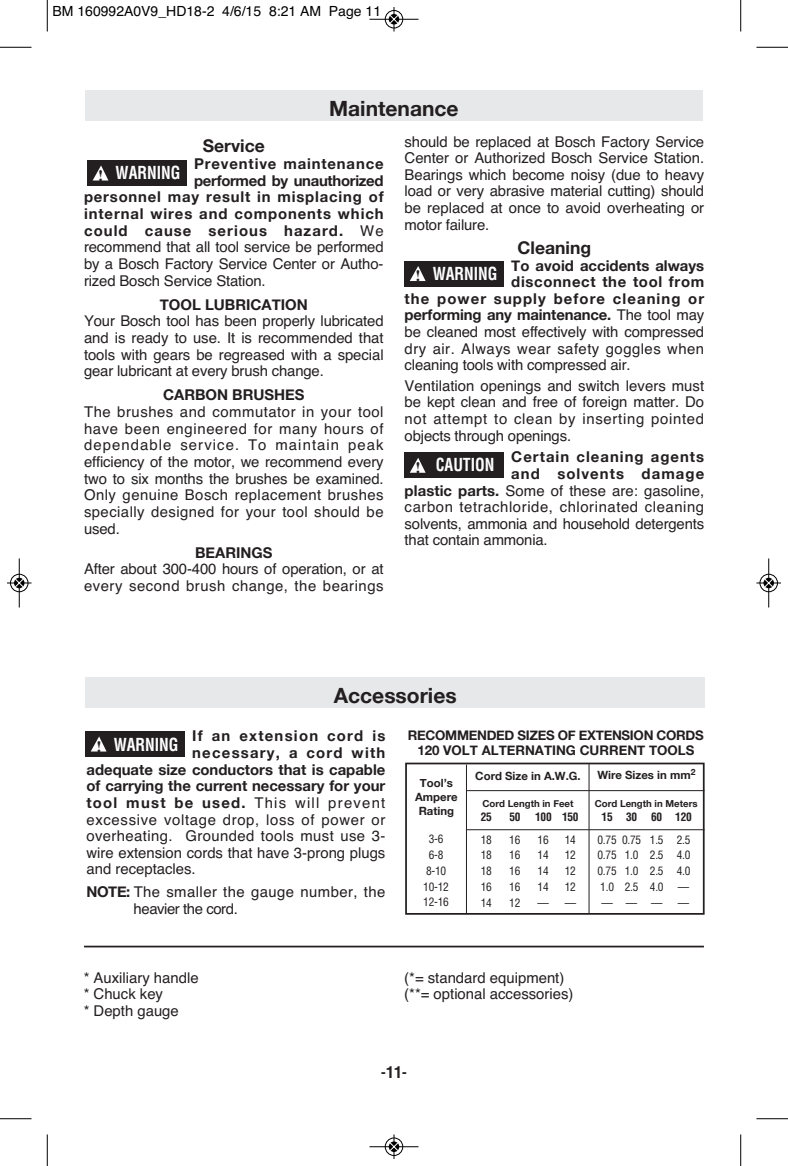
<style>
.page{position:relative;width:788px;height:1166px;background:#fff}
.page>*{position:absolute;margin:0;border:0;box-sizing:border-box;transform-origin:0 0}
.t1{font:700 21px "Helvetica Neue";color:#231f20}
.t2{font:700 condensed 17.5px "Helvetica";color:#fff;scale:.9 1}
.t3{font:700 17.5px "Helvetica Neue";color:#231f20}
.t4{font:700 condensed 15.75px "Helvetica";color:#231f20}
.t5{font:14.88px/16.6px "Helvetica";color:#231f20;text-align:justify}
.t6{font:700 14.88px/16.6px "Helvetica Neue";letter-spacing:.055em;color:#231f20;text-align:right}
.t7{font:700 14.88px/16.6px "Helvetica Neue";color:#231f20;text-align:right}
.t8{font:14.88px/16.6px "Helvetica";letter-spacing:.03em;color:#231f20}
.t9{font:14px "Helvetica";color:#000}
.t10{font:700 13.3px "Helvetica Neue";letter-spacing:-.02em;color:#231f20}
.t11{font:700 13.3px "Helvetica Neue";color:#231f20}
.t12{font:condensed 11.38px/15.8px "Helvetica";letter-spacing:-.02em;color:#231f20;text-align:center}
.t13{font:700 11.38px/14px "Helvetica Neue";color:#231f20;text-align:center}
.t14{font:700 condensed 11.38px "Helvetica";letter-spacing:-.02em;color:#231f20}
.t15{font:700 9.62px "Helvetica Neue";color:#231f20}
.s1{font-family:"Helvetica";font-weight:400}
.s2{font-family:"Helvetica Neue";font-weight:700}
.s3{font-family:"Times";font-stretch:normal;font-size:15.75px;color:#231f20}
</style>
<div class="page">
<div style="left:87px;top:160px;width:100px;height:26px;background:#231f20"></div>
<svg style="left:93px;top:165px;width:15px;height:15px"></svg>
<div style="left:404px;top:261px;width:100px;height:25px;background:#231f20"></div>
<svg style="left:410px;top:266px;width:15px;height:15px"></svg>
<div style="left:85px;top:91px;width:617px;height:30px;background:#e7e8e9"></div>
<div style="left:404px;top:452px;width:100px;height:26px;background:#231f20"></div>
<svg style="left:410px;top:458px;width:15px;height:15px"></svg>
<div style="left:86px;top:677px;width:618px;height:31px;background:#e7e8e9"></div>
<div style="left:85px;top:731px;width:100px;height:26px;background:#231f20"></div>
<svg style="left:91px;top:736px;width:15px;height:15px"></svg>
<div style="left:405px;top:762px;width:299px;height:152px;border:2px solid #231f20"></div>
<hr style="left:466px;top:790px;width:238px;height:1px;background:#231f20">
<hr style="left:466px;top:829px;width:238px;height:1px;background:#231f20">
<hr style="left:466px;top:764px;width:1px;height:149px;background:#231f20">
<hr style="left:588px;top:764px;width:1px;height:149px;background:#231f20">
<hr style="left:84px;top:945px;width:620px;height:2px;background:#231f20">
<hr style="left:47px;top:0;width:1px;height:32px;background:#000">
<hr style="left:0;top:47px;width:32px;height:1px;background:#000">
<hr style="left:740px;top:0;width:1px;height:32px;background:#000">
<hr style="left:756px;top:47px;width:32px;height:1px;background:#000">
<hr style="left:47px;top:1134px;width:1px;height:32px;background:#000">
<hr style="left:0;top:1118px;width:32px;height:1px;background:#000">
<hr style="left:740px;top:1134px;width:1px;height:32px;background:#000">
<hr style="left:756px;top:1118px;width:32px;height:1px;background:#000">
<div style="left:384px;top:10px;width:19px;height:19px;border:1px solid #fff;border-radius:50%"></div>
<hr style="left:369px;top:19px;width:49px;height:1px;background:#000">
<div style="left:385px;top:10px;width:18px;height:18px;border:1px solid #000;border-radius:50%"></div>
<svg style="left:389px;top:7px;width:9px;height:25px"></svg>
<div style="left:384px;top:1137px;width:19px;height:19px;border:1px solid #fff;border-radius:50%"></div>
<hr style="left:369px;top:1146px;width:49px;height:1px;background:#000">
<div style="left:385px;top:1137px;width:18px;height:18px;border:1px solid #000;border-radius:50%"></div>
<svg style="left:389px;top:1134px;width:9px;height:24px"></svg>
<div style="left:10px;top:573px;width:19px;height:19px;border:1px solid #fff;border-radius:50%"></div>
<hr style="left:19px;top:558px;width:1px;height:49px;background:#000">
<div style="left:10px;top:574px;width:18px;height:18px;border:1px solid #000;border-radius:50%"></div>
<svg style="left:7px;top:578px;width:25px;height:9px"></svg>
<div style="left:759px;top:573px;width:19px;height:19px;border:1px solid #fff;border-radius:50%"></div>
<hr style="left:768px;top:558px;width:1px;height:49px;background:#000">
<div style="left:759px;top:574px;width:18px;height:18px;border:1px solid #000;border-radius:50%"></div>
<svg style="left:756px;top:578px;width:24px;height:9px"></svg>
<p class="t9" style="left:52px;top:3px;width:330px">BM 160992A0V9_HD18-2 4/6/15 8:21 AM Page 11</p>
<h1 class="t1" style="left:329px;top:95px;width:131px">Maintenance</h1>
<p class="t3" style="left:203px;top:135px;width:63px">Service</p>
<p class="t6" style="left:84px;top:155px;width:301px">Preventive maintenance<br>performed by unauthorized<br>personnel may result in misplacing of internal wires and components which could cause serious hazard. <span class="s1">We</span></p>
<p class="t5" style="left:84px;top:239px;width:301px">recommend that all tool service be performed by a Bosch Factory Service Center or Autho&shy;rized Bosch Service Station.</p>
<p class="t7" style="left:160px;top:296px;width:149px">TOOL LUBRICATION</p>
<p class="t5" style="left:84px;top:313px;width:301px">Your Bosch tool has been properly lubricated and is ready to use. It is recommended that tools with gears be regreased with a special gear lubricant at every brush change.</p>
<p class="t7" style="left:163px;top:386px;width:143px">CARBON BRUSHES</p>
<p class="t5" style="left:84px;top:403px;width:301px">The brushes and commutator in your tool have been engineered for many hours of dependable service. To maintain peak efficiency of the motor, we recommend every two to six months the brushes be examined.<br>Only genuine Bosch replacement brushes specially designed for your tool should be used.</p>
<p class="t7" style="left:195px;top:544px;width:79px">BEARINGS</p>
<p class="t5" style="left:84px;top:561px;width:301px">After about 300-400 hours of operation, or at every second brush change, the bearings</p>
<p class="t2" style="left:98px;top:163px;width:93px"><sub>!</sub> WARNING</p>
<p class="t5" style="left:404px;top:133px;width:301px">should be replaced at Bosch Factory Service Center or Authorized Bosch Service Station.<br>Bearings which become noisy (due to heavy load or very abrasive material cutting) should be replaced at once to avoid overheating or motor failure.</p>
<p class="t3" style="left:517px;top:237px;width:75px">Cleaning</p>
<p class="t6" style="left:404px;top:256px;width:301px">To avoid accidents always<br>disconnect the tool from<br>the power supply before cleaning or performing any maintenance. <span class="s1">The tool may</span></p>
<p class="t5" style="left:404px;top:323px;width:301px">be cleaned most effectively with compressed dry air. Always wear safety goggles when cleaning tools with compressed air.</p>
<p class="t5" style="left:404px;top:377px;width:301px">Ventilation openings and switch levers must be kept clean and free of foreign matter. Do not attempt to clean by inserting pointed objects through openings.</p>
<p class="t6" style="left:511px;top:448px;width:194px;text-align:left">Certain cleaning agents and solvents damage</p>
<p class="t5" style="left:404px;top:482px;width:301px"><span class="s2">plastic parts.</span> Some of these are: gasoline, carbon tetrachloride, chlorinated cleaning solvents, ammonia and household detergents that contain ammonia.</p>
<p class="t2" style="left:415px;top:263px;width:93px"><sub>!</sub> WARNING</p>
<p class="t2" style="left:415px;top:455px;width:89px"><sub>!</sub> CAUTION</p>
<h1 class="t1" style="left:334px;top:682px;width:124px">Accessories</h1>
<p class="t7" style="left:86px;top:727px;width:300px">If an extension cord is<br>necessary, a cord with<br>adequate size conductors that is capable of carrying the current necessary for your tool must be used. <span class="s1">This will prevent</span></p>
<p class="t5" style="left:86px;top:811px;width:300px">excessive voltage drop, loss of power or overheating. Grounded tools must use 3- wire extension cords that have 3-prong plugs and receptacles.</p>
<p class="t8" style="left:134px;top:884px;width:253px;text-indent:-47px"><span class="s2">NOTE:</span> The smaller the gauge number, the heavier the cord.</p>
<p class="t10" style="left:408px;top:727px;width:297px">RECOMMENDED SIZES OF EXTENSION CORDS</p>
<p class="t2" style="left:96px;top:735px;width:93px"><span class="s3">!</span> WARNING</p>
<p class="t11" style="left:417px;top:741px;width:278px">120 VOLT ALTERNATING CURRENT TOOLS</p>
<p class="t13" style="left:415px;top:775px;width:44px">Tool’s<br>Ampere<br>Rating</p>
<p class="t13" style="left:475px;top:768px;width:107px">Cord Size in A.W.G.</p>
<p class="t13" style="left:597px;top:768px;width:100px">Wire Sizes in mm<sup>2</sup></p>
<p class="t15" style="left:482px;top:797px;width:92px">Cord Length in Feet</p>
<p class="t15" style="left:594px;top:797px;width:104px">Cord Length in Meters</p>
<p class="t14" style="left:480px;top:811px;width:13px">25</p>
<p class="t14" style="left:509px;top:811px;width:13px">50</p>
<p class="t14" style="left:535px;top:811px;width:45px">100 150</p>
<p class="t14" style="left:601px;top:811px;width:92px">15 30 60 120</p>
<p class="t12" style="left:423px;top:831px;width:27px">3-6<br>6-8<br>8-10<br>10-12<br>12-16</p>
<p class="t12" style="left:480px;top:831px;width:13px">18</p>
<p class="t12" style="left:509px;top:831px;width:13px">16</p>
<p class="t12" style="left:537px;top:831px;width:13px">16</p>
<p class="t12" style="left:564px;top:831px;width:13px">14</p>
<p class="t12" style="left:597px;top:831px;width:94px">0.75 0.75 1.5 2.5</p>
<p class="t12" style="left:480px;top:847px;width:13px">18</p>
<p class="t12" style="left:509px;top:847px;width:13px">16</p>
<p class="t12" style="left:537px;top:847px;width:13px">14</p>
<p class="t12" style="left:564px;top:847px;width:13px">12</p>
<p class="t12" style="left:597px;top:847px;width:94px">0.75 1.0 2.5 4.0</p>
<p class="t12" style="left:480px;top:863px;width:13px">18</p>
<p class="t12" style="left:509px;top:863px;width:13px">16</p>
<p class="t12" style="left:537px;top:863px;width:13px">14</p>
<p class="t12" style="left:564px;top:863px;width:13px">12</p>
<p class="t12" style="left:597px;top:863px;width:94px">0.75 1.0 2.5 4.0</p>
<p class="t12" style="left:480px;top:879px;width:13px">16</p>
<p class="t12" style="left:509px;top:879px;width:13px">16</p>
<p class="t12" style="left:537px;top:879px;width:13px">14</p>
<p class="t12" style="left:564px;top:879px;width:13px">12</p>
<p class="t12" style="left:600px;top:879px;width:65px">1.0 2.5 4.0</p>
<p class="t12" style="left:677px;top:879px;width:13px">—</p>
<p class="t12" style="left:480px;top:894px;width:13px">14</p>
<p class="t12" style="left:509px;top:894px;width:13px">12</p>
<p class="t12" style="left:537px;top:894px;width:40px">— —</p>
<p class="t12" style="left:601px;top:894px;width:62px">— — —</p>
<p class="t12" style="left:677px;top:894px;width:13px">—</p>
<p class="t5" style="left:84px;top:969px;width:116px;text-align:left">* Auxiliary handle * Chuck key<br>* Depth gauge</p>
<p class="t5" style="left:404px;top:969px;width:171px">(*= standard equipment) (**= optional accessories)</p>
<p class="t4" style="left:381px;top:1063px;width:28px">-11-</p>
</div>
